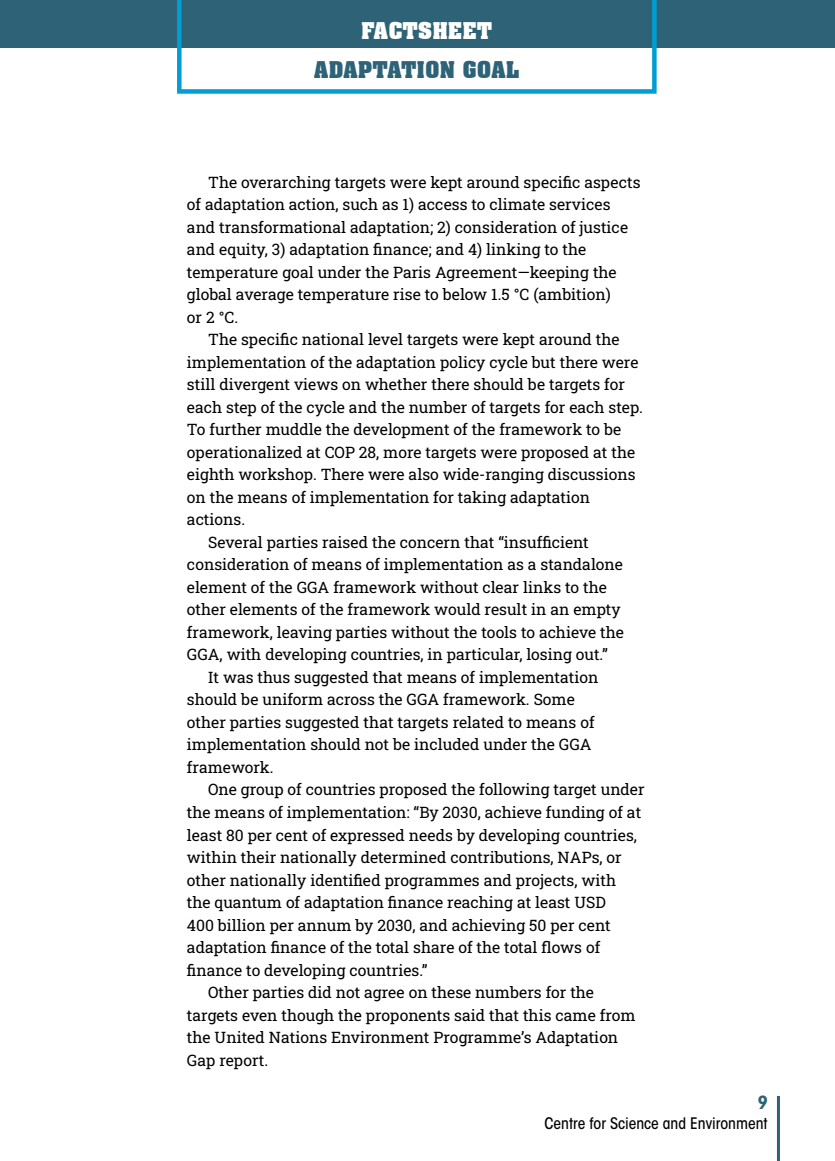
<style>
.page{position:relative;width:835px;height:1161px;background:#fff}
.page>*{position:absolute;margin:0;border:0;box-sizing:border-box;transform-origin:0 0}
.t1{font:700 22.5px "Aachen BT";color:#2e6377}
.t2{font:700 22.5px "Aachen BT";color:#fff}
.t3{font:700 condensed 18px "ITC Avant Garde Std";color:#2e6377}
.t4{font:15.75px/22.5px "Roboto Slab";color:#000}
.t5{font:500 condensed 15.75px "ITC Avant Garde Std";color:#000}
</style>
<div class="page">
<div style="left:0;top:0;width:835px;height:48px;background:#2e6377"></div>
<svg style="left:177px;top:0;width:480px;height:94px"></svg>
<hr style="left:777px;top:1096px;width:3px;height:65px;background:#2e6377">
<h1 class="t2" style="left:361px;top:17px;width:133px">FACTSHEET</h1>
<h1 class="t1" style="left:314px;top:56px;width:207px">ADAPTATION GOAL</h1>
<p class="t4" style="left:187px;top:170px;width:455px;text-indent:21px">The overarching targets were kept around specific aspects of adaptation action, such as 1) access to climate services and transformational adaptation; 2) consideration of justice and equity, 3) adaptation finance; and 4) linking to the temperature goal under the Paris Agreement—keeping the global average temperature rise to below 1.5 °C (ambition)<br>or 2 °C.</p>
<p class="t4" style="left:208px;top:328px;width:413px">The specific national level targets were kept around the</p>
<p class="t4" style="left:187px;top:350px;width:453px">implementation of the adaptation policy cycle but there were</p>
<p class="t4" style="left:187px;top:373px;width:439px">still divergent views on whether there should be targets for</p>
<p class="t4" style="left:187px;top:395px;width:457px">each step of the cycle and the number of targets for each step.</p>
<p class="t4" style="left:187px;top:418px;width:436px">To further muddle the development of the framework to be</p>
<p class="t4" style="left:187px;top:440px;width:450px">operationalized at COP 28, more targets were proposed at the</p>
<p class="t4" style="left:187px;top:463px;width:450px">eighth workshop. There were also wide-ranging discussions</p>
<p class="t4" style="left:187px;top:485px;width:405px">on the means of implementation for taking adaptation</p>
<p class="t4" style="left:187px;top:508px;width:60px">actions.</p>
<p class="t4" style="left:208px;top:530px;width:382px">Several parties raised the concern that “insufficient</p>
<p class="t4" style="left:187px;top:553px;width:437px">consideration of means of implementation as a standalone</p>
<p class="t4" style="left:187px;top:575px;width:421px">element of the GGA framework without clear links to the</p>
<p class="t4" style="left:187px;top:598px;width:435px">other elements of the framework would result in an empty</p>
<p class="t4" style="left:187px;top:620px;width:438px">framework, leaving parties without the tools to achieve the</p>
<p class="t4" style="left:187px;top:643px;width:422px">GGA, with developing countries, in particular, losing out.”</p>
<p class="t4" style="left:208px;top:665px;width:392px">It was thus suggested that means of implementation</p>
<p class="t4" style="left:187px;top:688px;width:389px">should be uniform across the GGA framework. Some</p>
<p class="t4" style="left:187px;top:710px;width:409px">other parties suggested that targets related to means of</p>
<p class="t4" style="left:187px;top:733px;width:406px">implementation should not be included under the GGA</p>
<p class="t4" style="left:187px;top:755px;width:88px">framework.</p>
<p class="t4" style="left:208px;top:778px;width:438px">One group of countries proposed the following target under</p>
<p class="t4" style="left:187px;top:800px;width:456px">the means of implementation: “By 2030, achieve funding of at</p>
<p class="t4" style="left:187px;top:823px;width:452px">least 80 per cent of expressed needs by developing countries,</p>
<p class="t4" style="left:187px;top:845px;width:436px">within their nationally determined contributions, NAPs, or</p>
<p class="t4" style="left:187px;top:868px;width:431px">other nationally identified programmes and projects, with</p>
<p class="t4" style="left:187px;top:890px;width:420px">the quantum of adaptation finance reaching at least USD</p>
<p class="t4" style="left:187px;top:913px;width:425px">400 billion per annum by 2030, and achieving 50 per cent</p>
<p class="t4" style="left:187px;top:935px;width:415px">adaptation finance of the total share of the total flows of</p>
<p class="t4" style="left:187px;top:958px;width:242px">finance to developing countries.”</p>
<p class="t4" style="left:208px;top:980px;width:387px">Other parties did not agree on these numbers for the</p>
<p class="t4" style="left:187px;top:1003px;width:450px">targets even though the proponents said that this came from</p>
<p class="t4" style="left:187px;top:1026px;width:433px">the United Nations Environment Programme’s Adaptation</p>
<p class="t4" style="left:187px;top:1048px;width:83px">Gap report.</p>
<p class="t3" style="left:758px;top:1091px;width:12px">9</p>
<p class="t5" style="left:545px;top:1113px;width:225px">Centre for Science and Environment</p>
</div>
